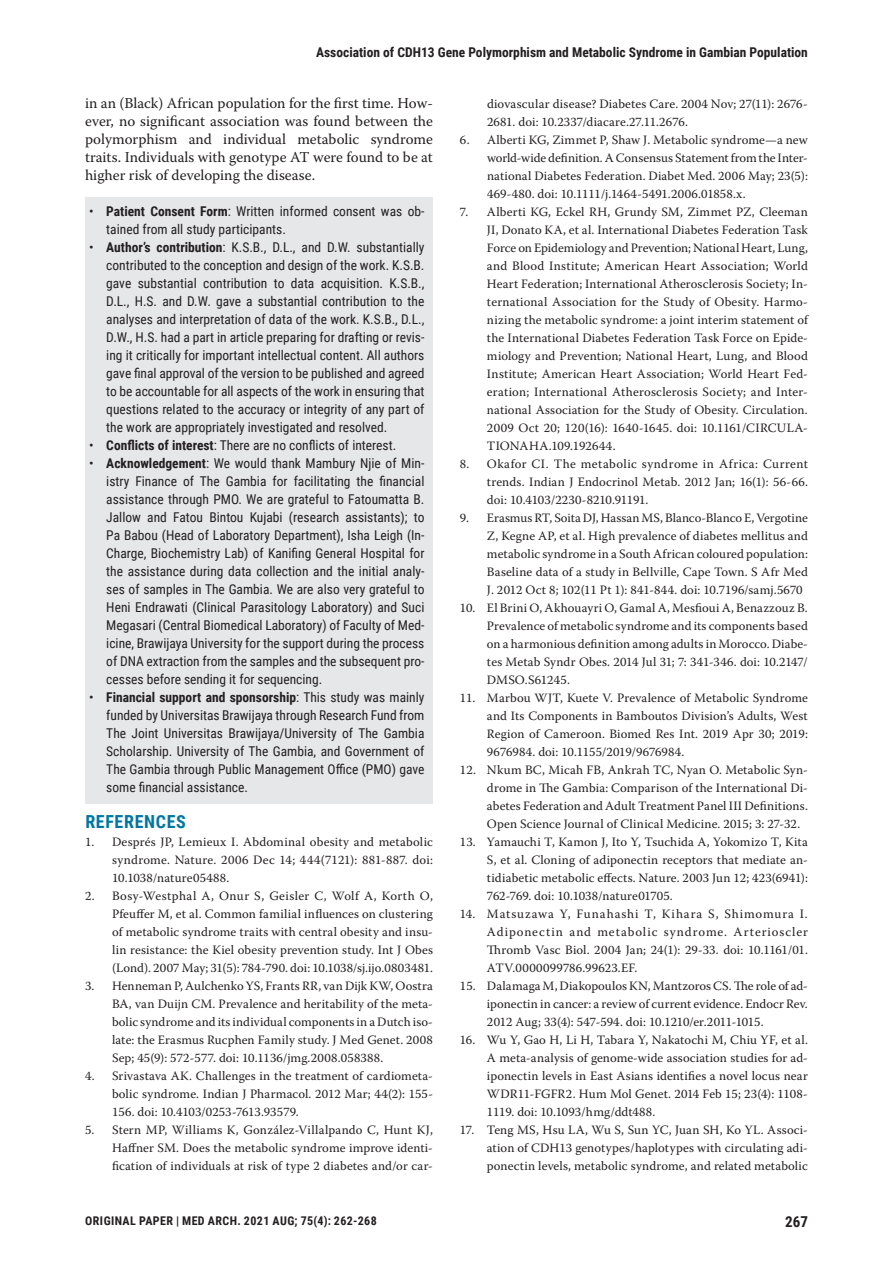
<style>
.page{position:relative;width:893px;height:1263px;background:#fff}
.page>*{position:absolute;margin:0;border:0;box-sizing:border-box;transform-origin:0 0}
.t1{font:700 18px "Roboto Condensed";letter-spacing:.035em;color:#0077a3}
.t2{font:15px/18px "Warnock Pro";color:#231f20;text-align:justify}
.t3{font:700 15px "Roboto Condensed";color:#231f20}
.t4{font:13.5px/18px "Roboto Condensed";color:#231f20;text-align:justify}
.t5{font:700 13.5px "Roboto Condensed";color:#231f20}
.t6{font:12.75px/18px "Warnock Pro";letter-spacing:.01em;color:#231f20;text-align:justify}
.t7{font:700 12px "Roboto Condensed";letter-spacing:.035em;color:#231f20}
.s1{font-weight:700}
</style>
<div class="page">
<div style="left:85px;top:197px;width:348px;height:49px;background:#e6e7e9"></div>
<div style="left:85px;top:233px;width:348px;height:211px;background:#e6e7e9"></div>
<div style="left:85px;top:431px;width:348px;height:31px;background:#e6e7e9"></div>
<div style="left:85px;top:449px;width:348px;height:247px;background:#e6e7e9"></div>
<div style="left:85px;top:683px;width:348px;height:121px;background:#e6e7e9"></div>
<p class="t5" style="left:316px;top:43px;width:493px">Association of CDH13 Gene Polymorphism and Metabolic Syndrome in Gambian Population</p>
<p class="t2" style="left:85px;top:94px;width:349px">in an (Black) African population for the first time. How&shy;ever, no significant association was found between the polymorphism and individual metabolic syndrome traits. Individuals with genotype AT were found to be at higher risk of developing the disease.</p>
<p class="t4" style="left:106px;top:202px;width:320px;text-indent:-17px">• <span class="s1">Patient Consent Form</span>: Written informed consent was ob&shy;tained from all study participants.</p>
<p class="t4" style="left:106px;top:238px;width:320px;text-indent:-17px">• <span class="s1">Author’s contribution</span>: K.S.B., D.L., and D.W. substantially contributed to the conception and design of the work. K.S.B. gave substantial contribution to data acquisition. K.S.B., D.L., H.S. and D.W. gave a substantial contribution to the analyses and interpretation of data of the work. K.S.B., D.L., D.W., H.S. had a part in article preparing for drafting or revis&shy;ing it critically for important intellectual content. All authors gave final approval of the version to be published and agreed to be accountable for all aspects of the work in ensuring that questions related to the accuracy or integrity of any part of the work are appropriately investigated and resolved.</p>
<p class="t4" style="left:89px;top:436px;width:308px">• <span class="s1">Conflicts of interest</span>: There are no conflicts of interest.</p>
<p class="t4" style="left:106px;top:454px;width:320px;text-indent:-17px">• <span class="s1">Acknowledgement</span>: We would thank Mambury Njie of Min&shy;istry Finance of The Gambia for facilitating the financial assistance through PMO. We are grateful to Fatoumatta B.<br>Jallow and Fatou Bintou Kujabi (research assistants); to Pa Babou (Head of Laboratory Department), Isha Leigh (In-Charge, Biochemistry Lab) of Kanifing General Hospital for the assistance during data collection and the initial analy&shy;ses of samples in The Gambia. We are also very grateful to Heni Endrawati (Clinical Parasitology Laboratory) and Suci Megasari (Central Biomedical Laboratory) of Faculty of Med&shy;icine, Brawijaya University for the support during the process of DNA extraction from the samples and the subsequent pro&shy;cesses before sending it for sequencing.</p>
<p class="t4" style="left:106px;top:688px;width:320px;text-indent:-17px">• <span class="s1">Financial support and sponsorship</span>: This study was mainly funded by Universitas Brawijaya through Research Fund from The Joint Universitas Brawijaya/University of The Gambia Scholarship. University of The Gambia, and Government of The Gambia through Public Management Office (PMO) gave some financial assistance.</p>
<h1 class="t1" style="left:85px;top:809px;width:102px">REFERENCES</h1>
<p class="t6" style="left:112px;top:833px;width:322px;text-indent:-27px">1. Després JP, Lemieux I. Abdominal obesity and metabolic syndrome. Nature. 2006 Dec 14; 444(7121): 881-887. doi:<br>10.1038/nature05488.</p>
<p class="t6" style="left:112px;top:887px;width:322px;text-indent:-27px">2. Bosy-Westphal A, Onur S, Geisler C, Wolf A, Korth O, Pfeuffer M, et al. Common familial influences on clustering of metabolic syndrome traits with central obesity and insu&shy;lin resistance: the Kiel obesity prevention study. Int J Obes (Lond). 2007 May; 31(5): 784-790. doi: 10.1038/sj.ijo.0803481.</p>
<p class="t6" style="left:112px;top:977px;width:322px;text-indent:-27px">3. Henneman P, Aulchenko YS, Frants RR, van Dijk KW, Oostra BA, van Duijn CM. Prevalence and heritability of the meta&shy;bolic syndrome and its individual components in a Dutch iso&shy;late: the Erasmus Rucphen Family study. J Med Genet. 2008<br>Sep; 45(9): 572-577. doi: 10.1136/jmg.2008.058388.</p>
<p class="t6" style="left:112px;top:1067px;width:322px;text-indent:-27px">4. Srivastava AK. Challenges in the treatment of cardiometa&shy;bolic syndrome. Indian J Pharmacol. 2012 Mar; 44(2): 155- 156. doi: 10.4103/0253-7613.93579.</p>
<p class="t6" style="left:112px;top:1121px;width:322px;text-indent:-27px">5. Stern MP, Williams K, González-Villalpando C, Hunt KJ, Haffner SM. Does the metabolic syndrome improve identi&shy;fication of individuals at risk of type 2 diabetes and/or car-</p>
<p class="t6" style="left:487px;top:95px;width:322px">diovascular disease? Diabetes Care. 2004 Nov; 27(11): 2676-<br>2681. doi: 10.2337/diacare.27.11.2676.</p>
<p class="t6" style="left:487px;top:131px;width:322px;text-indent:-27px">6. Alberti KG, Zimmet P, Shaw J. Metabolic syndrome—a new world-wide definition. A Consensus Statement from the Inter&shy;national Diabetes Federation. Diabet Med. 2006 May; 23(5):<br>469-480. doi: 10.1111/j.1464-5491.2006.01858.x.</p>
<p class="t6" style="left:487px;top:203px;width:322px;text-indent:-27px">7. Alberti KG, Eckel RH, Grundy SM, Zimmet PZ, Cleeman JI, Donato KA, et al. International Diabetes Federation Task Force on Epidemiology and Prevention; National Heart, Lung, and Blood Institute; American Heart Association; World Heart Federation; International Atherosclerosis Society; In&shy;ternational Association for the Study of Obesity. Harmo&shy;nizing the metabolic syndrome: a joint interim statement of the International Diabetes Federation Task Force on Epide&shy;miology and Prevention; National Heart, Lung, and Blood Institute; American Heart Association; World Heart Fed&shy;eration; International Atherosclerosis Society; and Inter&shy;national Association for the Study of Obesity. Circulation.<br>2009 Oct 20; 120(16): 1640-1645. doi: 10.1161/CIRCULA-TIONAHA.109.192644.</p>
<p class="t6" style="left:487px;top:455px;width:322px;text-indent:-27px">8. Okafor CI. The metabolic syndrome in Africa: Current trends. Indian J Endocrinol Metab. 2012 Jan; 16(1): 56-66. doi: 10.4103/2230-8210.91191.</p>
<p class="t6" style="left:487px;top:509px;width:322px;text-indent:-27px">9. Erasmus RT, Soita DJ, Hassan MS, Blanco-Blanco E, Vergotine Z, Kegne AP, et al. High prevalence of diabetes mellitus and metabolic syndrome in a South African coloured population:<br>Baseline data of a study in Bellville, Cape Town. S Afr Med J. 2012 Oct 8; 102(11 Pt 1): 841-844. doi: 10.7196/samj.5670</p>
<p class="t6" style="left:487px;top:599px;width:322px;text-indent:-27px">10. El Brini O, Akhouayri O, Gamal A, Mesfioui A, Benazzouz B.<br>Prevalence of metabolic syndrome and its components based on a harmonious definition among adults in Morocco. Diabe&shy;tes Metab Syndr Obes. 2014 Jul 31; 7: 341-346. doi: 10.2147/ DMSO.S61245.</p>
<p class="t6" style="left:487px;top:689px;width:322px;text-indent:-27px">11. Marbou WJT, Kuete V. Prevalence of Metabolic Syndrome and Its Components in Bamboutos Division’s Adults, West Region of Cameroon. Biomed Res Int. 2019 Apr 30; 2019:<br>9676984. doi: 10.1155/2019/9676984.</p>
<p class="t6" style="left:487px;top:761px;width:322px;text-indent:-27px">12. Nkum BC, Micah FB, Ankrah TC, Nyan O. Metabolic Syn&shy;drome in The Gambia: Comparison of the International Di&shy;abetes Federation and Adult Treatment Panel III Definitions.<br>Open Science Journal of Clinical Medicine. 2015; 3: 27-32.</p>
<p class="t6" style="left:487px;top:833px;width:322px;text-indent:-27px">13. Yamauchi T, Kamon J, Ito Y, Tsuchida A, Yokomizo T, Kita S, et al. Cloning of adiponectin receptors that mediate an&shy;tidiabetic metabolic effects. Nature. 2003 Jun 12; 423(6941):<br>762-769. doi: 10.1038/nature01705.</p>
<p class="t6" style="left:487px;top:905px;width:322px;text-indent:-27px">14. Matsuzawa Y, Funahashi T, Kihara S, Shimomura I.<br>Adiponectin and metabolic syndrome. Arterioscler Thromb Vasc Biol. 2004 Jan; 24(1): 29-33. doi: 10.1161/01.<br>ATV.0000099786.99623.EF.</p>
<p class="t6" style="left:487px;top:977px;width:322px;text-indent:-27px">15. Dalamaga M, Diakopoulos KN, Mantzoros CS. The role of ad&shy;iponectin in cancer: a review of current evidence. Endocr Rev.<br>2012 Aug; 33(4): 547-594. doi: 10.1210/er.2011-1015.</p>
<p class="t6" style="left:487px;top:1031px;width:322px;text-indent:-27px">16. Wu Y, Gao H, Li H, Tabara Y, Nakatochi M, Chiu YF, et al.<br>A meta-analysis of genome-wide association studies for ad&shy;iponectin levels in East Asians identifies a novel locus near WDR11-FGFR2. Hum Mol Genet. 2014 Feb 15; 23(4): 1108- 1119. doi: 10.1093/hmg/ddt488.</p>
<p class="t6" style="left:487px;top:1121px;width:322px;text-indent:-27px">17. Teng MS, Hsu LA, Wu S, Sun YC, Juan SH, Ko YL. Associ&shy;ation of CDH13 genotypes/haplotypes with circulating adi&shy;ponectin levels, metabolic syndrome, and related metabolic</p>
<p class="t7" style="left:85px;top:1212px;width:139px">ORIGINAL PAPER | Med Arch</p>
<p class="t7" style="left:237px;top:1212px;width:141px">. 2021 AUG; 75(4): 262-268</p>
<p class="t3" style="left:785px;top:1211px;width:24px">267</p>
</div>
